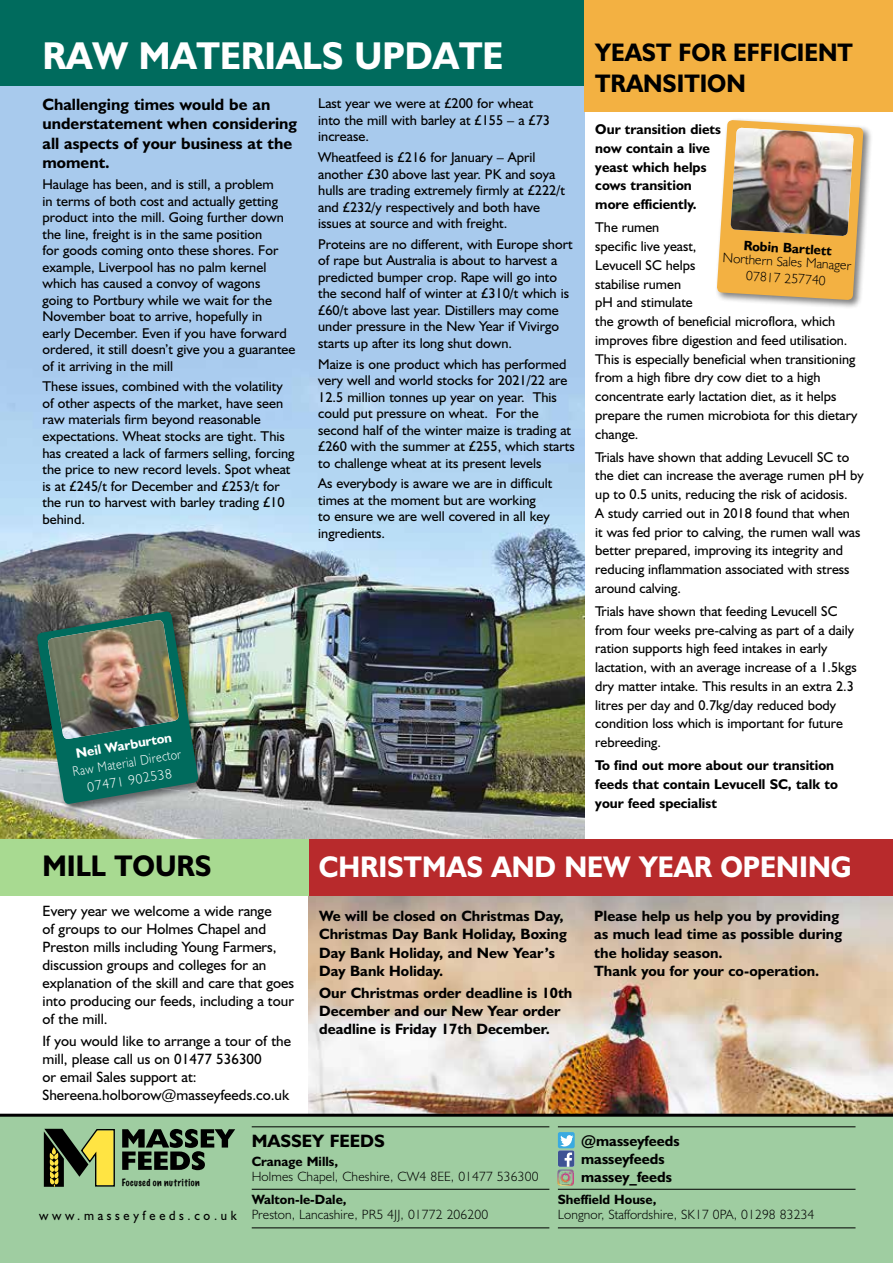
<style>
.page{position:relative;width:893px;height:1263px;background:#fff}
.page>*{position:absolute;margin:0;border:0;box-sizing:border-box;transform-origin:0 0}
.t1{font:700 39px "Humanist 521 BT";color:#fff;scale:.93 1}
.t2{font:700 30px "Humanist 521 BT";color:#fff;scale:.93 1}
.t3{font:700 30px "Humanist 521 BT";color:#000;scale:.93 1}
.t4{font:700 25.5px/31.5px "Humanist 521 BT";color:#000;scale:.93 1}
.t5{font:700 18px "Humanist 521 BT";color:#000}
.t6{font:700 16.5px/19.5px "Humanist 521 BT";color:#000}
.t7{font:700 15px/18px "Humanist 521 BT";color:#000}
.t8{font:15px/18px "Humanist 521 BT";color:#000}
.t9{font:14.25px/16.5px "Humanist 521 BT";color:#000}
.t10{font:700 14.25px/18.8px "Humanist 521 BT";color:#000}
.t11{font:300 13.65px/16.5px "Humanist 521 BT";color:#000;text-align:center}
.t12{font:300 13.65px "Humanist 521 BT";color:#fff;scale:.86 1}
.t13{font:700 13.65px "Humanist 521 BT";color:#000}
.t14{font:700 13.65px "Humanist 521 BT";color:#fff}
.t15{font:300 13.65px "Humanist 521 BT";color:#fff}
.t16{font:300 13.5px "Humanist 521 BT";letter-spacing:.01em;color:#000}
.t17{font:700 13.5px "Humanist 521 BT";color:#000}
.t18{font:13.5px "Humanist 521 BT";letter-spacing:.29em;color:#000;scale:.93 1}
.t19{font:100 9.3px "Marker Felt";letter-spacing:.05em;color:#000}
</style>
<div class="page">
<img style="left:0;top:86px;width:585px;height:754px">
<div style="left:0;top:0;width:585px;height:86px;background:#006b5d"></div>
<div style="left:585px;top:0;width:308px;height:112px;background:#f3b142"></div>
<img style="left:308px;top:896px;width:585px;height:218px">
<div style="left:0;top:1115px;width:893px;height:148px;background:#9fcda1"></div>
<svg style="left:44px;top:1129px;width:71px;height:58px"></svg>
<svg style="left:122px;top:1129px;width:113px;height:41px"></svg>
<svg style="left:558px;top:1132px;width:17px;height:35px"></svg>
<img style="left:557px;top:1169px;width:17px;height:17px">
<hr style="left:252px;top:1126px;width:297px;height:1px;background:#000">
<hr style="left:558px;top:1126px;width:297px;height:1px;background:#000">
<hr style="left:252px;top:1189px;width:297px;height:1px;background:#000">
<hr style="left:252px;top:1227px;width:297px;height:1px;background:#000">
<hr style="left:558px;top:1189px;width:297px;height:1px;background:#000">
<hr style="left:558px;top:1227px;width:297px;height:1px;background:#000">
<hr style="left:0;top:1114px;width:893px;height:3px;background:#000">
<div style="left:308px;top:840px;width:585px;height:56px;background:#b82a2c"></div>
<div style="left:0;top:840px;width:308px;height:56px;background:#a8da91"></div>
<div style="left:715px;top:118px;width:158px;height:192px;background:#000;opacity:.5"></div>
<svg style="left:717px;top:120px;width:146px;height:180px;background:#ecb861"></svg>
<img style="left:730px;top:128px;width:124px;height:108px">
<div style="left:35px;top:609px;width:173px;height:205px;background:#000;opacity:.5"></div>
<img style="left:36px;top:611px;width:163px;height:194px">
<img style="left:47px;top:620px;width:132px;height:120px">
<h1 class="t1" style="left:43px;top:32px;width:497px">RAW MATERIALS UPDATE</h1>
<h3 class="t4" style="left:595px;top:35px;width:278px">YEAST FOR EFFICIENT<br>TRANSITION</h3>
<p class="t6" style="left:43px;top:94px;width:256px">Challenging times would be an understatement when considering all aspects of your business at the moment.</p>
<p class="t9" style="left:43px;top:176px;width:254px">Haulage has been, and is still, a problem<br>in terms of both cost and actually getting product into the mill. Going further down the line, freight is in the same position<br>for goods coming onto these shores. For example, Liverpool has no palm kernel which has caused a convoy of wagons<br>going to Portbury while we wait for the November boat to arrive, hopefully in<br>early December. Even if you have forward ordered, it still doesn’t give you a guarantee of it arriving in the mill</p>
<p class="t9" style="left:43px;top:378px;width:253px">These issues, combined with the volatility of other aspects of the market, have seen raw materials firm beyond reasonable expectations. Wheat stocks are tight. This has created a lack of farmers selling, forcing the price to new record levels. Spot wheat is at £245/t for December and £253/t for the run to harvest with barley trading £10 behind.</p>
<p class="t14" style="left:75px;top:744px;width:99px;rotate:-9deg">Neil Warburton</p>
<p class="t12" style="left:71px;top:764px;width:129px;rotate:-10deg">Raw Material Director</p>
<p class="t15" style="left:86px;top:778px;width:87px;rotate:-9deg">07471 902538</p>
<p class="t9" style="left:318px;top:95px;width:233px">Last year we were at £200 for wheat into the mill with barley at £155 – a £73 increase.</p>
<p class="t9" style="left:318px;top:149px;width:248px">Wheatfeed is £216 for January – April another £30 above last year. PK and soya hulls are trading extremely firmly at £222/t and £232/y respectively and both have issues at source and with freight.</p>
<p class="t9" style="left:318px;top:235px;width:256px">Proteins are no different, with Europe short of rape but Australia is about to harvest a predicted bumper crop. Rape will go into the second half of winter at £310/t which is £60/t above last year. Distillers may come under pressure in the New Year if Vivirgo starts up after its long shut down.</p>
<p class="t9" style="left:318px;top:355px;width:258px">Maize is one product which has performed very well and world stocks for 2021/22 are 12.5 million tonnes up year on year. This could put pressure on wheat. For the second half of the winter maize is trading at £260 with the summer at £255, which starts to challenge wheat at its present levels</p>
<p class="t9" style="left:318px;top:475px;width:236px">As everybody is aware we are in difficult times at the moment but are working<br>to ensure we are well covered in all key ingredients.</p>
<p class="t10" style="left:595px;top:120px;width:127px">Our transition diets now contain a live yeast which helps cows transition more efficiently.</p>
<p class="t9" style="left:595px;top:218px;width:263px;line-height:18.8px">The rumen<br>specific live yeast,<br>Levucell SC helps<br>stabilise rumen<br>pH and stimulate<br>the growth of beneficial microflora, which improves fibre digestion and feed utilisation.<br>This is especially beneficial when transitioning from a high fibre dry cow diet to a high concentrate early lactation diet, as it helps prepare the rumen microbiota for this dietary change.</p>
<p class="t9" style="left:595px;top:447px;width:270px;line-height:18.8px">Trials have shown that adding Levucell SC to the diet can increase the average rumen pH by up to 0.5 units, reducing the risk of acidosis.<br>A study carried out in 2018 found that when<br>it was fed prior to calving, the rumen wall was better prepared, improving its integrity and reducing inflammation associated with stress around calving.</p>
<p class="t9" style="left:595px;top:601px;width:263px;line-height:18.8px">Trials have shown that feeding Levucell SC from four weeks pre-calving as part of a daily ration supports high feed intakes in early lactation, with an average increase of a 1.5kgs dry matter intake. This results in an extra 2.3 litres per day and 0.7kg/day reduced body condition loss which is important for future rebreeding.</p>
<p class="t10" style="left:595px;top:755px;width:244px">To find out more about our transition feeds that contain Levucell SC, talk to your feed specialist</p>
<p class="t13" style="left:744px;top:237px;width:90px;rotate:3deg">Robin Bartlett</p>
<p class="t11" style="left:723px;top:250px;width:130px;rotate:3deg">Northern Sales Manager<br>07817 257740</p>
<h2 class="t3" style="left:43px;top:847px;width:183px">MILL TOURS</h2>
<h2 class="t2" style="left:319px;top:848px;width:574px">CHRISTMAS AND NEW YEAR OPENING</h2>
<p class="t8" style="left:43px;top:902px;width:253px">Every year we welcome a wide range<br>of groups to our Holmes Chapel and Preston mills including Young Farmers, discussion groups and colleges for an explanation of the skill and care that goes into producing our feeds, including a tour of the mill.</p>
<p class="t8" style="left:43px;top:1032px;width:250px">If you would like to arrange a tour of the mill, please call us on 01477 536300<br>or email Sales support at:<br>Shereena.holborow@masseyfeeds.co.uk</p>
<p class="t7" style="left:319px;top:907px;width:249px">We will be closed on Christmas Day,<br>Christmas Day Bank Holiday, Boxing<br>Day Bank Holiday, and New Year’s<br>Day Bank Holiday.</p>
<p class="t7" style="left:319px;top:983px;width:255px">Our Christmas order deadline is 10th<br>December and our New Year order deadline is Friday 17th December.</p>
<p class="t7" style="left:594px;top:907px;width:249px">Please help us help you by providing as much lead time as possible during the holiday season.<br>Thank you for your co-operation.</p>
<p class="t19" style="left:122px;top:1176px;width:79px">Focused on nutrition</p>
<p class="t18" style="left:39px;top:1207px;width:214px">www.masseyfeeds.co.uk</p>
<p class="t5" style="left:252px;top:1129px;width:135px">MASSEY FEEDS</p>
<p class="t17" style="left:252px;top:1153px;width:88px">Cranage Mills,</p>
<p class="t16" style="left:252px;top:1168px;width:288px">Holmes Chapel, Cheshire, CW4 8EE, 01477 536300</p>
<p class="t17" style="left:252px;top:1191px;width:96px">Walton-le-Dale,</p>
<p class="t16" style="left:252px;top:1206px;width:238px">Preston, Lancashire, PR5 4JJ, 01772 206200</p>
<p class="t7" style="left:581px;top:1131px;width:100px">@masseyfeeds masseyfeeds massey_feeds</p>
<p class="t17" style="left:558px;top:1191px;width:100px">Sheffield House,</p>
<p class="t16" style="left:558px;top:1206px;width:258px">Longnor, Staffordshire, SK17 0PA, 01298 83234</p>
</div>
